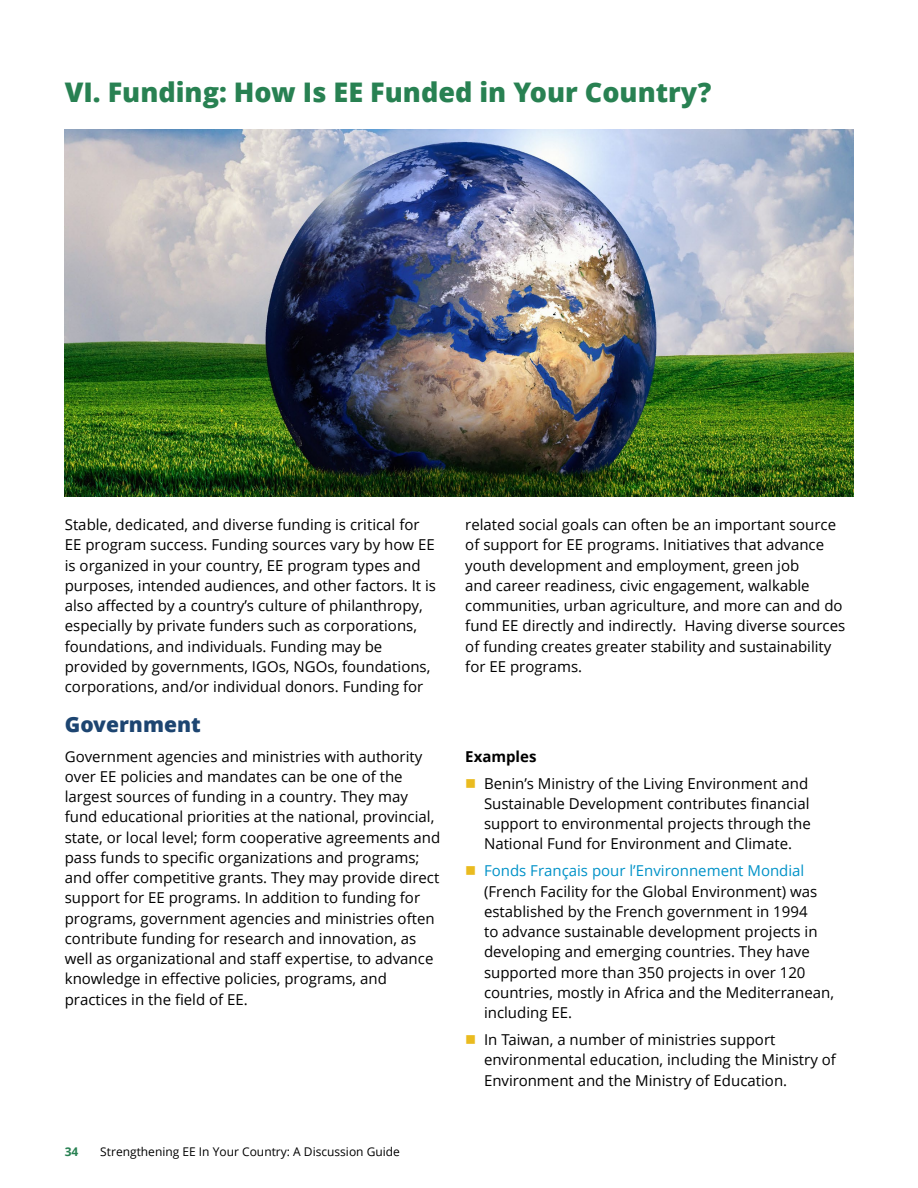
<style>
.page{position:relative;width:918px;height:1188px;background:#fff}
.page>*{position:absolute;margin:0;border:0;box-sizing:border-box;transform-origin:0 0}
.t1{font:800 27px "Open Sans";color:#288152}
.t2{font:800 21px "Open Sans";color:#1d4571}
.t3{font:15px/20.2px "Open Sans";color:#000}
.t4{font:700 15px "Open Sans";color:#000}
.t5{font:12px "Open Sans";color:#000}
.t6{font:700 12px "Open Sans";color:#288152}
.s1{color:#eabb1f}
.s2{color:#0092c8}
</style>
<div class="page">
<img style="left:65px;top:130px;width:788px;height:367px">
<h2 class="t1" style="left:65px;top:71px;width:648px">VI. Funding: How Is EE Funded in Your Country?</h2>
<p class="t3" style="left:65px;top:514px;width:373px">Stable, dedicated, and diverse funding is critical for EE program success. Funding sources vary by how EE is organized in your country, EE program types and purposes, intended audiences, and other factors. It is</p>
<p class="t3" style="left:65px;top:595px;width:360px">also affected by a country’s culture of philanthropy,</p>
<p class="t3" style="left:65px;top:615px;width:367px">especially by private funders such as corporations, foundations, and individuals. Funding may be provided by governments, IGOs, NGOs, foundations, corporations, and/or individual donors. Funding for</p>
<h3 class="t2" style="left:65px;top:708px;width:137px">Government</h3>
<p class="t3" style="left:65px;top:746px;width:377px">Government agencies and ministries with authority over EE policies and mandates can be one of the largest sources of funding in a country. They may fund educational priorities at the national, provincial, state, or local level; form cooperative agreements and</p>
<p class="t3" style="left:65px;top:847px;width:376px">pass funds to specific organizations and programs; and offer competitive grants. They may provide direct</p>
<p class="t3" style="left:65px;top:887px;width:371px">support for EE programs. In addition to funding for programs, government agencies and ministries often contribute funding for research and innovation, as</p>
<p class="t3" style="left:65px;top:948px;width:370px">well as organizational and staff expertise, to advance knowledge in effective policies, programs, and practices in the field of EE.</p>
<p class="t6" style="left:65px;top:1143px;width:15px">34</p>
<p class="t5" style="left:100px;top:1144px;width:301px">Strengthening EE In Your Country: A Discussion Guide</p>
<p class="t3" style="left:465px;top:514px;width:381px">related social goals can often be an important source of support for EE programs. Initiatives that advance youth development and employment, green job<br>and career readiness, civic engagement, walkable communities, urban agriculture, and more can and do fund EE directly and indirectly. Having diverse sources of funding creates greater stability and sustainability for EE programs.</p>
<h4 class="t4" style="left:465px;top:746px;width:73px">Examples</h4>
<p class="t3" style="left:484px;top:773px;width:328px;text-indent:-19px"><span class="s1">■</span> Benin’s Ministry of the Living Environment and Sustainable Development contributes financial support to environmental projects through the National Fund for Environment and Climate.</p>
<p class="t3" style="left:484px;top:860px;width:352px;text-indent:-19px"><span class="s1">■</span> <span class="s2">Fonds Français pour l’Environnement Mondial </span>(French Facility for the Global Environment) was established by the French government in 1994<br>to advance sustainable development projects in developing and emerging countries. They have supported more than 350 projects in over 120 countries, mostly in Africa and the Mediterranean, including EE.</p>
<p class="t3" style="left:484px;top:1029px;width:353px;text-indent:-19px"><span class="s1">■</span> In Taiwan, a number of ministries support environmental education, including the Ministry of<br>Environment and the Ministry of Education.</p>
</div>
